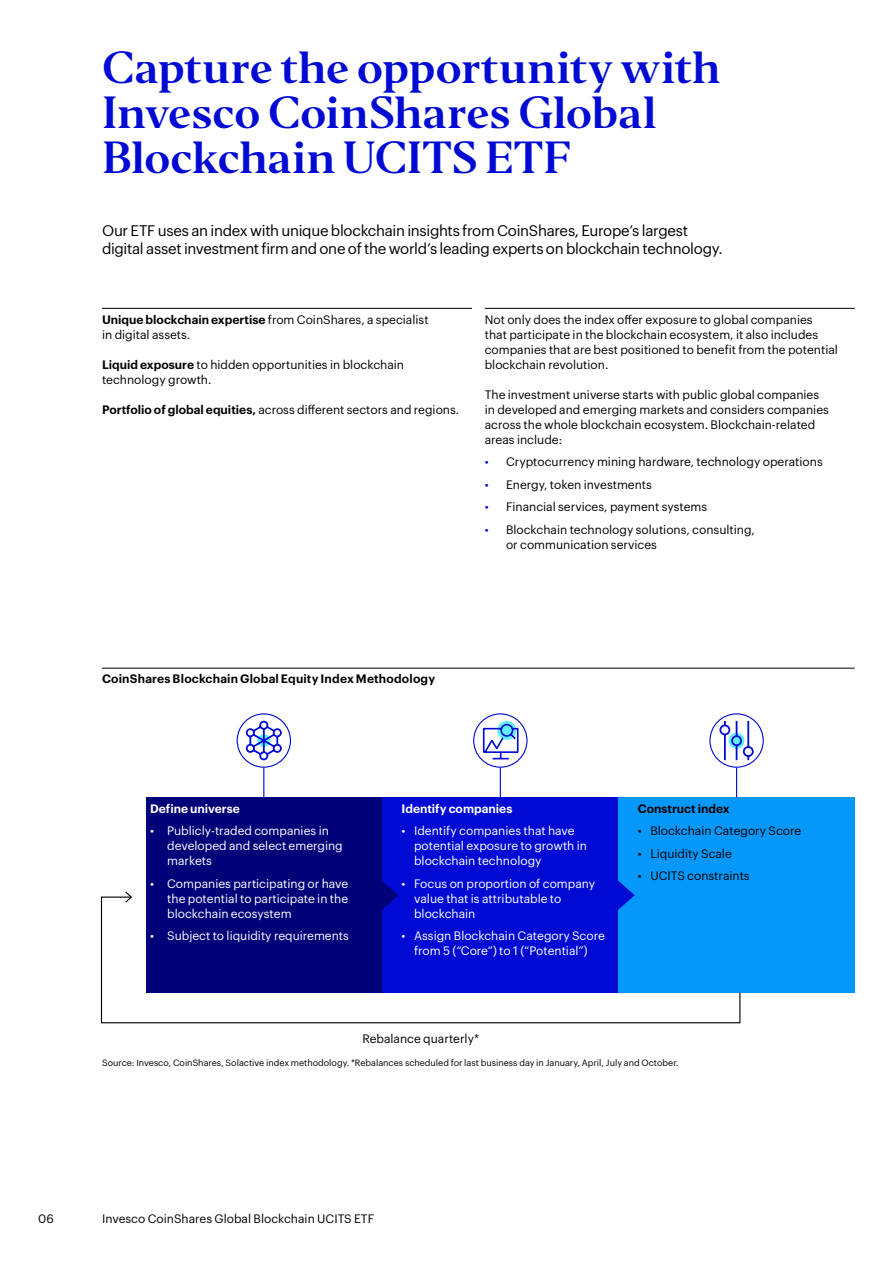
<style>
.page{position:relative;width:893px;height:1263px;background:#fff}
.page>*{position:absolute;margin:0;border:0;box-sizing:border-box;transform-origin:0 0}
.t1{font:42px/45px "Invesco Editor";letter-spacing:-.015em;color:#000ad2}
.t2{font:15px/18px "Graphik";letter-spacing:-.02em;color:#000}
.t3{font:12px/15px "Graphik";color:#000}
.t4{font:12px/15px "Graphik";color:#fff}
.t5{font:600 12px "Graphik";letter-spacing:.015em;color:#000}
.t6{font:600 12px "Graphik";color:#fff}
.t7{font:9px "Graphik";color:#000}
.s1{font-weight:600}
.s2{color:#000ad2}
</style>
<div class="page">
<hr style="left:102px;top:308px;width:370px;height:1px;background:#000">
<hr style="left:485px;top:308px;width:370px;height:1px;background:#000">
<div style="left:146px;top:798px;width:236px;height:195px;background:#000078"></div>
<div style="left:382px;top:798px;width:236px;height:195px;background:#000ad2"></div>
<div style="left:618px;top:798px;width:237px;height:195px;background:#0598fa"></div>
<svg style="left:100px;top:896px;width:641px;height:128px"></svg>
<svg style="left:124px;top:891px;width:9px;height:13px"></svg>
<svg style="left:381px;top:881px;width:17px;height:29px"></svg>
<svg style="left:618px;top:880px;width:17px;height:30px"></svg>
<div style="left:709px;top:713px;width:55px;height:55px;border:1px solid #000ad2;border-radius:50%"></div>
<svg style="left:719px;top:719px;width:36px;height:43px"></svg>
<div style="left:237px;top:713px;width:54px;height:55px;border:1px solid #000ad2;border-radius:50%"></div>
<svg style="left:245px;top:720px;width:38px;height:41px"></svg>
<div style="left:473px;top:713px;width:54px;height:55px;border:1px solid #000ad2;border-radius:50%"></div>
<svg style="left:497px;top:721px;width:19px;height:19px"></svg>
<svg style="left:482px;top:723px;width:37px;height:37px"></svg>
<hr style="left:263px;top:768px;width:1px;height:30px;background:#000ad2">
<hr style="left:500px;top:768px;width:1px;height:30px;background:#000ad2">
<hr style="left:736px;top:768px;width:1px;height:30px;background:#000ad2">
<hr style="left:102px;top:668px;width:753px;height:1px;background:#000">
<h1 class="t1" style="left:102px;top:46px;width:620px">Capture the opportunity with<br>Invesco CoinShares Global<br>Blockchain UCITS ETF</h1>
<p class="t2" style="left:102px;top:221px;width:622px">Our ETF uses an index with unique blockchain insights from CoinShares, Europe’s largest digital asset investment firm and one of the world’s leading experts on blockchain technology.</p>
<p class="t3" style="left:102px;top:311px;width:328px"><span class="s1">Unique blockchain expertise</span> from CoinShares, a specialist in digital assets.</p>
<p class="t3" style="left:102px;top:356px;width:304px"><span class="s1">Liquid exposure</span> to hidden opportunities in blockchain technology growth.</p>
<p class="t3" style="left:102px;top:401px;width:359px"><span class="s1">Portfolio of global equities,</span> across different sectors and regions.</p>
<p class="t3" style="left:485px;top:311px;width:355px">Not only does the index offer exposure to global companies<br>that participate in the blockchain ecosystem, it also includes companies that are best positioned to benefit from the potential blockchain revolution.</p>
<p class="t3" style="left:485px;top:386px;width:346px">The investment universe starts with public global companies in developed and emerging markets and considers companies across the whole blockchain ecosystem. Blockchain-related areas include:</p>
<p class="t3" style="left:485px;top:453px;width:339px"><span class="s2">•</span> Cryptocurrency mining hardware, technology operations</p>
<p class="t3" style="left:485px;top:476px;width:169px"><span class="s2">•</span> Energy, token investments</p>
<p class="t3" style="left:485px;top:498px;width:224px"><span class="s2">•</span> Financial services, payment systems</p>
<p class="t3" style="left:506px;top:521px;width:250px;text-indent:-21px"><span class="s2">•</span> Blockchain technology solutions, consulting, or communication services</p>
<p class="t5" style="left:102px;top:670px;width:335px">CoinShares Blockchain Global Equity Index Methodology</p>
<p class="t6" style="left:150px;top:799px;width:91px">Define universe</p>
<p class="t4" style="left:167px;top:822px;width:177px;text-indent:-17px">• Publicly-traded companies in developed and select emerging markets</p>
<p class="t4" style="left:167px;top:875px;width:183px;text-align:justify;text-indent:-17px">• Companies participating or have the potential to participate in the blockchain ecosystem</p>
<p class="t4" style="left:150px;top:927px;width:200px">• Subject to liquidity requirements</p>
<p class="t6" style="left:401px;top:799px;width:112px">Identify companies</p>
<p class="t4" style="left:414px;top:822px;width:174px;text-indent:-13px">• Identify companies that have potential exposure to growth in blockchain technology</p>
<p class="t4" style="left:414px;top:875px;width:183px;text-indent:-13px">• Focus on proportion of company value that is attributable to blockchain</p>
<p class="t4" style="left:401px;top:927px;width:205px;text-align:center">• Assign Blockchain Category Score from 5 (“Core”) to 1 (“Potential”)</p>
<p class="t5" style="left:638px;top:799px;width:94px">Construct index</p>
<p class="t3" style="left:638px;top:822px;width:165px">• Blockchain Category Score</p>
<p class="t3" style="left:638px;top:845px;width:96px">• Liquidity Scale</p>
<p class="t3" style="left:638px;top:867px;width:114px">• UCITS constraints</p>
<p class="t3" style="left:362px;top:1030px;width:118px">Rebalance quarterly*</p>
<p class="t7" style="left:102px;top:1056px;width:578px">Source: Invesco, CoinShares, Solactive index methodology. *Rebalances scheduled for last business day in January, April, July and October.</p>
<p class="t3" style="left:38px;top:1210px;width:17px">06</p>
<p class="t3" style="left:102px;top:1210px;width:274px">Invesco CoinShares Global Blockchain UCITS ETF</p>
</div>
